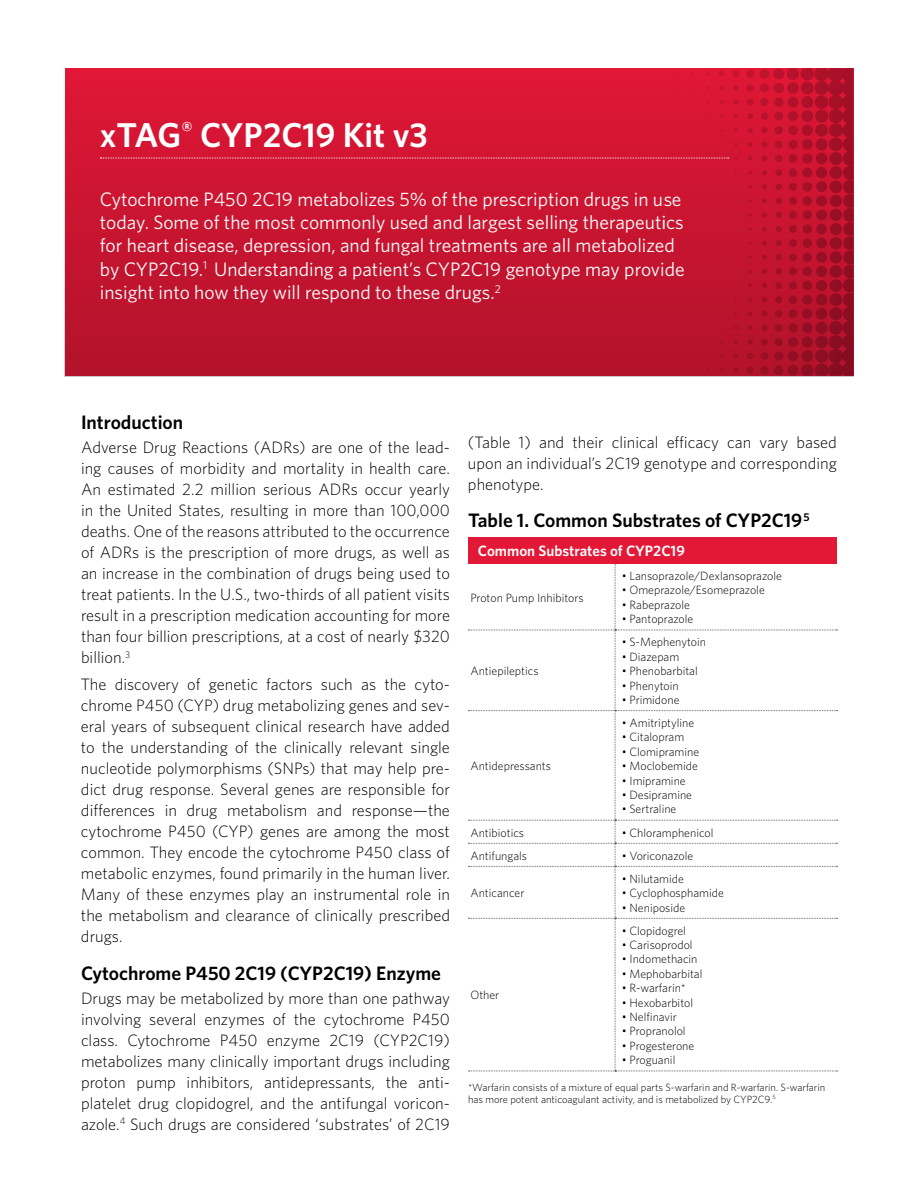
<style>
.page{position:relative;width:918px;height:1188px;background:#fff}
.page>*{position:absolute;margin:0;border:0;box-sizing:border-box;transform-origin:0 0}
.t1{font:600 34.5px "Whitney";color:#fff}
.t2{font:19.5px/23.4px "Whitney";color:#fff}
.t3{font:600 19.5px "Whitney";color:#000}
.t4{font:300 16.5px/21px "Whitney";color:#000;text-align:justify}
.t5{font:600 15px "Whitney";color:#fff}
.t6{font:300 12px "Whitney";color:#000}
.t7{font:300 10.5px/12px "Whitney";color:#000}
</style>
<div class="page">
<svg style="left:65px;top:68px;width:788px;height:308px;background:#be132e"></svg>
<svg style="left:100px;top:68px;width:753px;height:112px;background:#d41633"></svg>
<div style="left:468px;top:537px;width:369px;height:27px;background:#e31837"></div>
<svg style="left:468px;top:564px;width:370px;height:508px"></svg>
<h1 class="t1" style="left:100px;top:112px;width:329px">xTAG<sup>®</sup> CYP2C19 Kit v3</h1>
<p class="t2" style="left:100px;top:187px;width:586px">Cytochrome P450 2C19 metabolizes 5% of the prescription drugs in use today. Some of the most commonly used and largest selling therapeutics for heart disease, depression, and fungal treatments are all metabolized by CYP2C19.<sup>1</sup> Understanding a patient’s CYP2C19 genotype may provide insight into how they will respond to these drugs.<sup>2</sup></p>
<p class="t3" style="left:81px;top:409px;width:104px">Introduction</p>
<p class="t4" style="left:81px;top:436px;width:371px">Adverse Drug Reactions (ADRs) are one of the lead&shy;ing causes of morbidity and mortality in health care.<br>An estimated 2.2 million serious ADRs occur yearly in the United States, resulting in more than 100,000 deaths. One of the reasons attributed to the occurrence of ADRs is the prescription of more drugs, as well as an increase in the combination of drugs being used to treat patients. In the U.S., two-thirds of all patient visits result in a prescription medication accounting for more than four billion prescriptions, at a cost of nearly $320 billion.<sup>3</sup></p>
<p class="t4" style="left:81px;top:673px;width:371px">The discovery of genetic factors such as the cyto&shy;chrome P450 (CYP) drug metabolizing genes and sev&shy;eral years of subsequent clinical research have added to the understanding of the clinically relevant single nucleotide polymorphisms (SNPs) that may help pre&shy;dict drug response. Several genes are responsible for differences in drug metabolism and response—the cytochrome P450 (CYP) genes are among the most common. They encode the cytochrome P450 class of metabolic enzymes, found primarily in the human liver.<br>Many of these enzymes play an instrumental role in the metabolism and clearance of clinically prescribed drugs.</p>
<p class="t3" style="left:81px;top:960px;width:362px">Cytochrome P450 2C19 (CYP2C19) Enzyme</p>
<p class="t4" style="left:81px;top:987px;width:371px">Drugs may be metabolized by more than one pathway involving several enzymes of the cytochrome P450 class. Cytochrome P450 enzyme 2C19 (CYP2C19) metabolizes many clinically important drugs including proton pump inhibitors, antidepressants, the anti&shy;platelet drug clopidogrel, and the antifungal voricon&shy;azole.<sup>4</sup> Such drugs are considered ‘substrates’ of 2C19</p>
<p class="t4" style="left:468px;top:431px;width:370px">(Table 1) and their clinical efficacy can vary based upon an individual’s 2C19 genotype and corresponding phenotype.</p>
<p class="t3" style="left:468px;top:507px;width:343px">Table 1. Common Substrates of CYP2C19<sup>5</sup></p>
<p class="t5" style="left:478px;top:541px;width:208px">Common Substrates of CYP2C19</p>
<p class="t6" style="left:470px;top:589px;width:115px">Proton Pump Inhibitors</p>
<p class="t6" style="left:622px;top:568px;width:162px">• Lansoprazole/Dexlansoprazole</p>
<p class="t6" style="left:622px;top:582px;width:145px">• Omeprazole/Esomeprazole</p>
<p class="t6" style="left:622px;top:597px;width:70px">• Rabeprazole</p>
<p class="t6" style="left:622px;top:611px;width:73px">• Pantoprazole</p>
<p class="t6" style="left:470px;top:663px;width:70px">Antiepileptics</p>
<p class="t6" style="left:470px;top:758px;width:82px">Antidepressants</p>
<p class="t6" style="left:622px;top:634px;width:86px">• S-Mephenytoin</p>
<p class="t6" style="left:622px;top:649px;width:59px">• Diazepam</p>
<p class="t6" style="left:622px;top:663px;width:77px">• Phenobarbital</p>
<p class="t6" style="left:622px;top:677px;width:59px">• Phenytoin</p>
<p class="t6" style="left:622px;top:692px;width:59px">• Primidone</p>
<p class="t6" style="left:622px;top:715px;width:74px">• Amitriptyline</p>
<p class="t6" style="left:622px;top:729px;width:64px">• Citalopram</p>
<p class="t6" style="left:622px;top:744px;width:79px">• Clomipramine</p>
<p class="t6" style="left:622px;top:758px;width:78px">• Moclobemide</p>
<p class="t6" style="left:622px;top:772px;width:65px">• Imipramine</p>
<p class="t6" style="left:622px;top:787px;width:72px">• Desipramine</p>
<p class="t6" style="left:622px;top:801px;width:56px">• Sertraline</p>
<p class="t6" style="left:470px;top:824px;width:55px">Antibiotics</p>
<p class="t6" style="left:622px;top:824px;width:93px">• Chloramphenicol</p>
<p class="t6" style="left:470px;top:847px;width:58px">Antifungals</p>
<p class="t6" style="left:622px;top:847px;width:73px">• Voriconazole</p>
<p class="t6" style="left:470px;top:885px;width:55px">Anticancer</p>
<p class="t6" style="left:622px;top:871px;width:64px">• Nilutamide</p>
<p class="t6" style="left:622px;top:885px;width:104px">• Cyclophosphamide</p>
<p class="t6" style="left:622px;top:899px;width:65px">• Neniposide</p>
<p class="t6" style="left:622px;top:922px;width:66px">• Clopidogrel</p>
<p class="t6" style="left:622px;top:937px;width:72px">• Carisoprodol</p>
<p class="t6" style="left:622px;top:951px;width:77px">• Indomethacin</p>
<p class="t6" style="left:622px;top:966px;width:82px">• Mephobarbital</p>
<p class="t6" style="left:622px;top:980px;width:66px">• R-warfarin*</p>
<p class="t6" style="left:622px;top:994px;width:73px">• Hexobarbitol</p>
<p class="t6" style="left:622px;top:1009px;width:57px">• Nelfinavir</p>
<p class="t6" style="left:622px;top:1023px;width:65px">• Propranolol</p>
<p class="t6" style="left:622px;top:1038px;width:74px">• Progesterone</p>
<p class="t6" style="left:622px;top:1052px;width:55px">• Proguanil</p>
<p class="t7" style="left:468px;top:1081px;width:359px">*Warfarin consists of a mixture of equal parts S-warfarin and R-warfarin. S-warfarin has more potent anticoagulant activity, and is metabolized by CYP2C9.<sup>5</sup></p>
<p class="t6" style="left:470px;top:987px;width:30px">Other</p>
</div>
